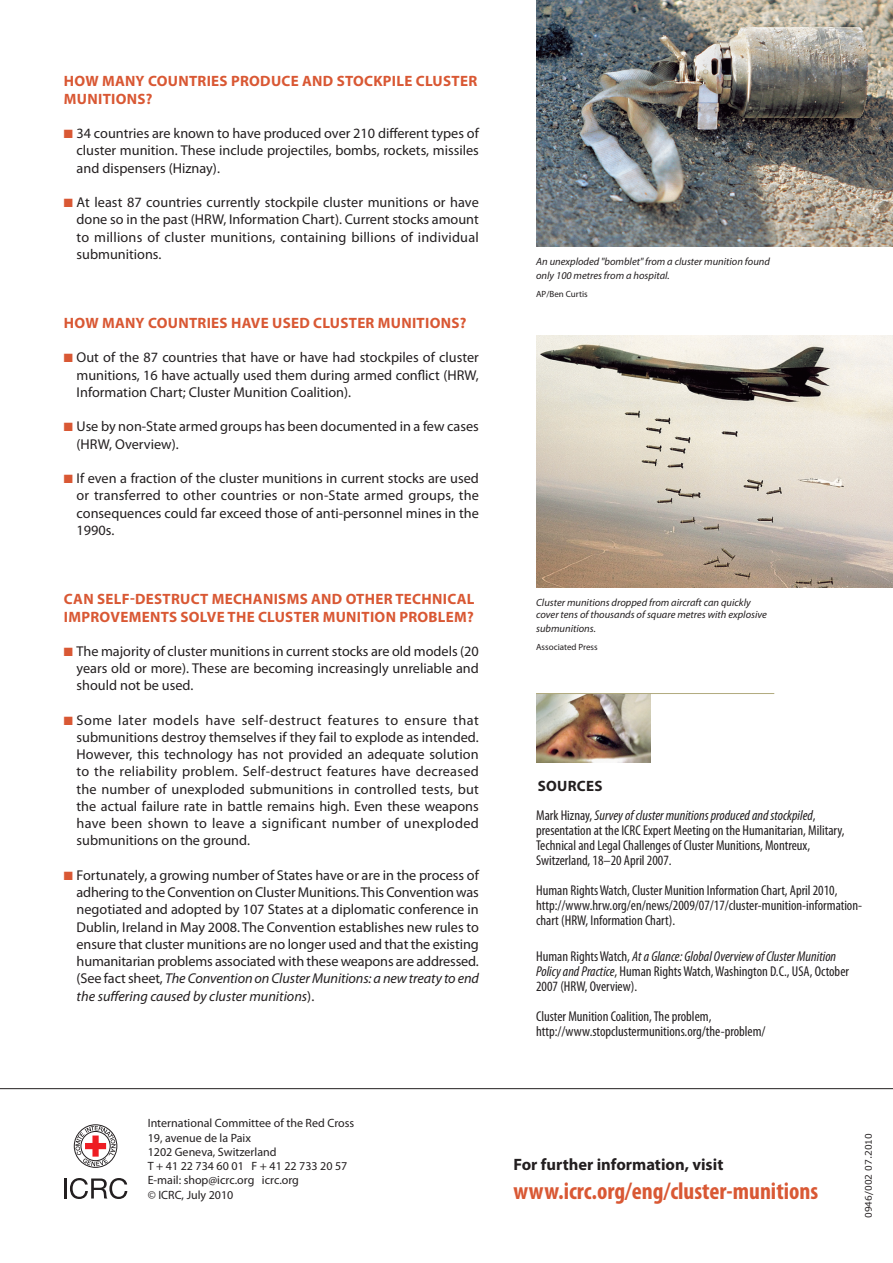
<style>
.page{position:relative;width:893px;height:1263px;background:#fff}
.page>*{position:absolute;margin:0;border:0;box-sizing:border-box;transform-origin:0 0}
.t1{font:700 condensed 24px "Myriad Pro";color:#d95834}
.t2{font:700 16.5px "Myriad Pro";color:#231f20}
.t3{font:700 15px/18px "Myriad Pro";letter-spacing:.02em;color:#d95834}
.t4{font:700 15px "Myriad Pro";color:#231f20}
.t5{font:14.25px/17.2px "Myriad Pro";color:#231f20;text-align:justify}
.t6{font:condensed 14.25px/15px "Myriad Pro";color:#231f20}
.t7{font:12px/14.2px "Myriad Pro";color:#231f20}
.t8{font:italic 10.5px/13.5px "Myriad Pro";color:#231f20}
.t9{font:9px "Myriad Pro";color:#231f20}
.t10{font:9px "Verdana";color:#231f20}
.s1{color:#d95834}
.s2{font-style:italic}
</style>
<div class="page">
<hr style="left:0;top:1088px;width:893px;height:1px;background:#231f20">
<img style="left:536px;top:335px;width:357px;height:253px">
<img style="left:536px;top:0;width:357px;height:247px">
<img style="left:536px;top:694px;width:114px;height:68px">
<hr style="left:536px;top:693px;width:238px;height:1px;background:#b1aa7d">
<div style="left:74px;top:1124px;width:43px;height:44px;border:1px solid #231f20;border-radius:50%"></div>
<svg style="left:75px;top:1126px;width:41px;height:40px"></svg>
<hr style="left:64px;top:1178px;width:2px;height:20px;background:#231f20">
<svg style="left:70px;top:1178px;width:57px;height:21px"></svg>
<p class="t3" style="left:64px;top:72px;width:415px">HOW MANY COUNTRIES PRODUCE AND STOCKPILE CLUSTER<br>MUNITIONS?</p>
<p class="t5" style="left:77px;top:124px;width:404px;text-indent:-13px"><span class="s1">■</span> 34 countries are known to have produced over 210 different types of cluster munition. These include projectiles, bombs, rockets, missiles and dispensers (Hiznay).</p>
<p class="t5" style="left:77px;top:193px;width:404px;text-indent:-13px"><span class="s1">■</span> At least 87 countries currently stockpile cluster munitions or have done so in the past (HRW, Information Chart). Current stocks amount to millions of cluster munitions, containing billions of individual submunitions.</p>
<p class="t3" style="left:64px;top:313px;width:404px">HOW MANY COUNTRIES HAVE USED CLUSTER MUNITIONS?</p>
<p class="t5" style="left:77px;top:349px;width:404px;text-indent:-13px"><span class="s1">■</span> Out of the 87 countries that have or have had stockpiles of cluster munitions, 16 have actually used them during armed conflict (HRW, Information Chart; Cluster Munition Coalition).</p>
<p class="t5" style="left:77px;top:418px;width:404px;text-indent:-13px"><span class="s1">■</span> Use by non-State armed groups has been documented in a few cases (HRW, Overview).</p>
<p class="t5" style="left:77px;top:469px;width:404px;text-indent:-13px"><span class="s1">■</span> If even a fraction of the cluster munitions in current stocks are used or transferred to other countries or non-State armed groups, the consequences could far exceed those of anti-personnel mines in the 1990s.</p>
<p class="t3" style="left:64px;top:589px;width:412px">CAN SELF-DESTRUCT MECHANISMS AND OTHER TECHNICAL<br>IMPROVEMENTS SOLVE THE CLUSTER MUNITION PROBLEM?</p>
<p class="t5" style="left:77px;top:642px;width:404px;text-indent:-13px"><span class="s1">■</span> The majority of cluster munitions in current stocks are old models (20 years old or more). These are becoming increasingly unreliable and should not be used.</p>
<p class="t5" style="left:77px;top:711px;width:404px;text-indent:-13px"><span class="s1">■</span> Some later models have self-destruct features to ensure that submunitions destroy themselves if they fail to explode as intended.<br>However, this technology has not provided an adequate solution to the reliability problem. Self-destruct features have decreased the number of unexploded submunitions in controlled tests, but the actual failure rate in battle remains high. Even these weapons have been shown to leave a significant number of unexploded submunitions on the ground.</p>
<p class="t5" style="left:77px;top:866px;width:404px;text-indent:-13px"><span class="s1">■</span> Fortunately, a growing number of States have or are in the process of adhering to the Convention on Cluster Munitions.This Convention was negotiated and adopted by 107 States at a diplomatic conference in Dublin, Ireland in May 2008. The Convention establishes new rules to ensure that cluster munitions are no longer used and that the existing humanitarian problems associated with these weapons are addressed. (See fact sheet, <span class="s2">The Convention on Cluster Munitions: a new treaty to end the suffering caused by cluster munitions</span>).</p>
<p class="t7" style="left:148px;top:1116px;width:208px">International Committee of the Red Cross<br>19, avenue de la Paix<br>1202 Geneva, Switzerland<br>T + 41 22 734 60 01 F + 41 22 733 20 57<br>E-mail: shop@icrc.org icrc.org<br>© ICRC, July 2010</p>
<p class="t8" style="left:536px;top:255px;width:235px">An unexploded "bomblet" from a cluster munition found only 100 metres from a hospital.</p>
<p class="t9" style="left:536px;top:288px;width:53px">AP/Ben Curtis</p>
<p class="t8" style="left:536px;top:597px;width:232px;line-height:12px">Cluster munitions dropped from aircraft can quickly cover tens of thousands of square metres with explosive</p>
<p class="t8" style="left:536px;top:622px;width:61px">submunitions.</p>
<p class="t9" style="left:536px;top:641px;width:63px">Associated Press</p>
<p class="t4" style="left:538px;top:776px;width:66px">SOURCES</p>
<p class="t6" style="left:536px;top:807px;width:310px">Mark Hiznay, <span class="s2">Survey of cluster munitions produced and stockpiled</span>, presentation at the ICRC Expert Meeting on the Humanitarian, Military, Technical and Legal Challenges of Cluster Munitions, Montreux, Switzerland, 18–20 April 2007.</p>
<p class="t6" style="left:536px;top:882px;width:328px">Human Rights Watch, Cluster Munition Information Chart, April 2010, http://www.hrw.org/en/news/2009/07/17/cluster-munition-information&shy;chart (HRW, Information Chart).</p>
<p class="t6" style="left:536px;top:949px;width:314px">Human Rights Watch, <span class="s2">At a Glance: Global Overview of Cluster Munition<br>Policy and Practice</span>, Human Rights Watch, Washington D.C., USA, October<br>2007 (HRW, Overview).</p>
<p class="t6" style="left:536px;top:1009px;width:231px">Cluster Munition Coalition, The problem, http://www.stopclustermunitions.org/the-problem/</p>
<p class="t2" style="left:513px;top:1154px;width:211px">FOR FURTHER INFORMATION, VISIT</p>
<h1 class="t1" style="left:513px;top:1178px;width:306px">www.icrc.org/eng/cluster-munitions</h1>
<p class="t10" style="left:863px;top:1218px;width:86px;rotate:-90deg">0946/002 07.2010</p>
</div>
